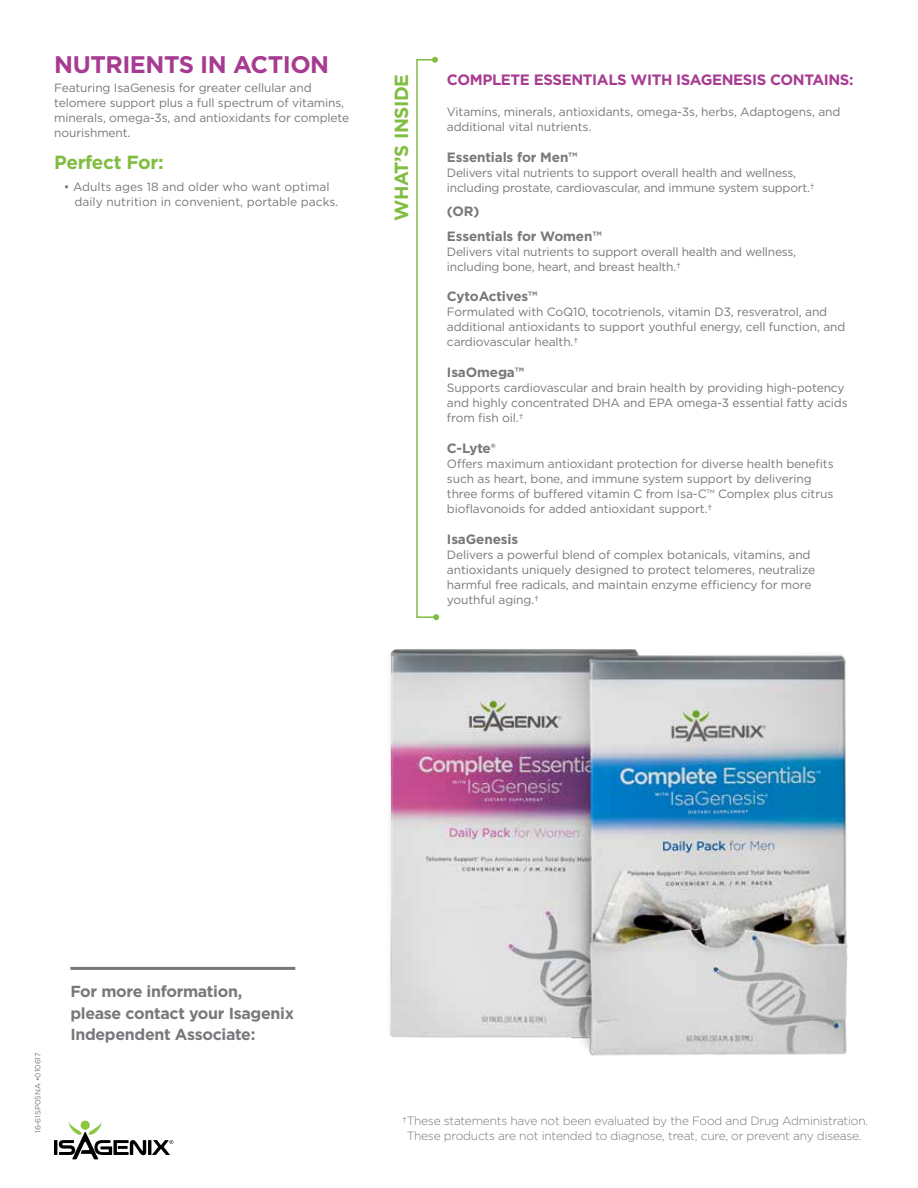
<style>
.page{position:relative;width:918px;height:1188px;background:#fff}
.page>*{position:absolute;margin:0;border:0;box-sizing:border-box;transform-origin:0 0}
.t1{font:700 24px "Gotham";letter-spacing:-.02em;color:#a73b91}
.t2{font:700 19.05px "Gotham";letter-spacing:-.02em;color:#81bd41}
.t3{font:700 16.05px/21.6px "Gotham";letter-spacing:-.02em;color:#77787b}
.t4{font:700 15px "Gotham";letter-spacing:-.025em;color:#a73b91}
.t5{font:700 13.5px/24.8px "Gotham";letter-spacing:-.01em;color:#77787b}
.t6{font:12px/15px "Gotham";letter-spacing:-.01em;color:#77787b}
.t7{font:300 12px/15px "Gotham";letter-spacing:-.02em;color:#77787b;text-align:center}
.t8{font:7.5px "Gotham";color:#77787b}
</style>
<div class="page">
<hr style="left:70px;top:967px;width:225px;height:3px;background:#77787b">
<svg style="left:416px;top:57px;width:23px;height:563px"></svg>
<hr style="left:54px;top:1140px;width:3px;height:15px;background:#000">
<hr style="left:148px;top:1140px;width:3px;height:15px;background:#000">
<svg style="left:59px;top:1121px;width:87px;height:38px"></svg>
<svg style="left:152px;top:1140px;width:21px;height:15px"></svg>
<img style="left:389px;top:649px;width:459px;height:407px">
<h1 class="t1" style="left:54px;top:48px;width:277px">NUTRIENTS IN ACTION</h1>
<p class="t6" style="left:54px;top:80px;width:297px">Featuring IsaGenesis for greater cellular and telomere support plus a full spectrum of vitamins, minerals, omega-3s, and antioxidants for complete nourishment.</p>
<h2 class="t2" style="left:54px;top:150px;width:111px">Perfect For:</h2>
<p class="t6" style="left:75px;top:179px;width:265px;text-indent:-11px">• Adults ages 18 and older who want optimal daily nutrition in convenient, portable packs.</p>
<h2 class="t2" style="left:389px;top:221px;width:149px;rotate:-90deg">WHAT’S INSIDE</h2>
<p class="t4" style="left:447px;top:70px;width:408px">COMPLETE ESSENTIALS WITH ISAGENESIS CONTAINS:</p>
<p class="t6" style="left:447px;top:104px;width:395px">Vitamins, minerals, antioxidants, omega-3s, herbs, Adaptogens, and additional vital nutrients.</p>
<p class="t5" style="left:447px;top:145px;width:132px">Essentials for Men™</p>
<p class="t6" style="left:447px;top:165px;width:369px">Delivers vital nutrients to support overall health and wellness, including prostate, cardiovascular, and immune system support.†</p>
<p class="t5" style="left:447px;top:199px;width:156px">(OR)<br>Essentials for Women™</p>
<p class="t6" style="left:447px;top:244px;width:351px">Delivers vital nutrients to support overall health and wellness, including bone, heart, and breast health.†</p>
<p class="t5" style="left:447px;top:284px;width:92px">CytoActives™</p>
<p class="t6" style="left:447px;top:304px;width:400px">Formulated with CoQ10, tocotrienols, vitamin D3, resveratrol, and additional antioxidants to support youthful energy, cell function, and cardiovascular health.†</p>
<p class="t5" style="left:447px;top:360px;width:79px">IsaOmega™</p>
<p class="t6" style="left:447px;top:380px;width:402px">Supports cardiovascular and brain health by providing high-potency and highly concentrated DHA and EPA omega-3 essential fatty acids from fish oil.†</p>
<p class="t5" style="left:447px;top:436px;width:50px">C-Lyte®</p>
<p class="t6" style="left:447px;top:456px;width:388px">Offers maximum antioxidant protection for diverse health benefits such as heart, bone, and immune system support by delivering three forms of buffered vitamin C from Isa-C™ Complex plus citrus bioflavonoids for added antioxidant support.†</p>
<p class="t5" style="left:447px;top:526px;width:73px">IsaGenesis</p>
<p class="t6" style="left:447px;top:547px;width:370px">Delivers a powerful blend of complex botanicals, vitamins, and antioxidants uniquely designed to protect telomeres, neutralize harmful free radicals, and maintain enzyme efficiency for more youthful aging.†</p>
<p class="t8" style="left:33px;top:1133px;width:82px;rotate:-90deg">16-61SP05NA •010617</p>
<h3 class="t3" style="left:70px;top:980px;width:225px">For more information, please contact your Isagenix<br>Independent Associate:</h3>
<p class="t7" style="left:402px;top:1113px;width:468px">†These statements have not been evaluated by the Food and Drug Administration.<br>These products are not intended to diagnose, treat, cure, or prevent any disease.</p>
</div>
